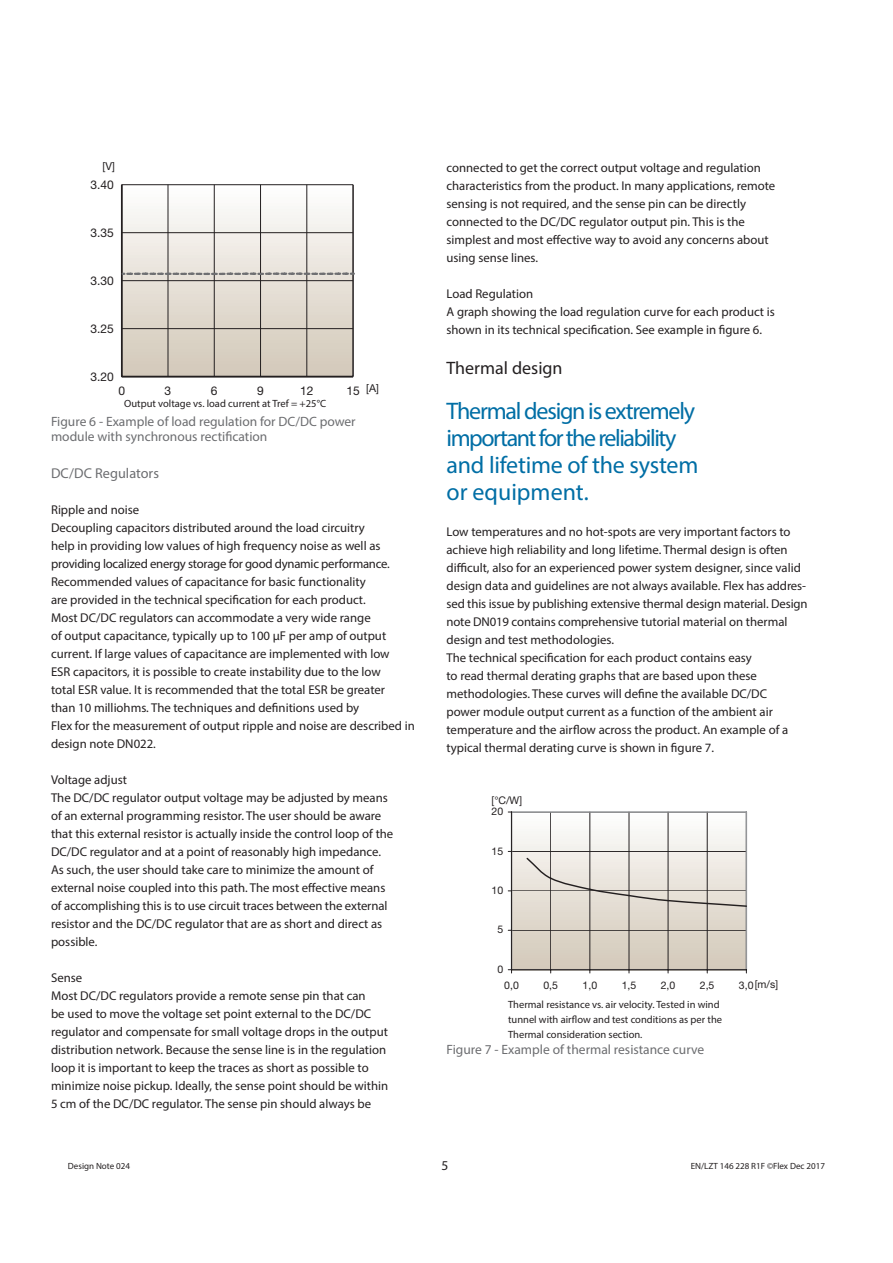
<style>
.page{position:relative;width:893px;height:1263px;background:#fff}
.page>*{position:absolute;margin:0;border:0;box-sizing:border-box;transform-origin:0 0}
.INSIDA__Framhävd{font:24px/27px "Myriad Pro";letter-spacing:-.05em;color:#006ea5}
.INSIDA__Mellanrubrik{font:18px "Myriad Pro";color:#231f20}
.INSIDA__Underrubrik{font:14.25px "Myriad Pro";letter-spacing:.005em;color:#6c6d70}
.INSIDA__Bildtext{font:13.5px "Myriad Pro";color:#6c6d70}
.t1{font:13.5px "Myriad Pro";color:#231f20}
.INSIDA__Brödtext{font:12.75px/18px "Myriad Pro";color:#231f20}
.INSIDA__Underrubrik-2{font:12.75px "Myriad Pro";color:#231f20}
.t2{font:12px "Ericsson Sans";color:#231f20}
.t3{font:10.8px "Ericsson Sans";color:#201d1e}
.INSIDA__Graftext{font:10.5px/15px "Myriad Pro";color:#231f20}
.t4{font:10.5px "Ericsson Sans";color:#231f20}
.t5{font:9px "Myriad Pro";color:#231f20}
</style>
<div class="page">
<svg style="left:122px;top:185px;width:230px;height:191px"></svg>
<hr style="left:168px;top:185px;width:1px;height:192px;background:#231f20">
<hr style="left:214px;top:185px;width:1px;height:192px;background:#231f20">
<hr style="left:260px;top:185px;width:1px;height:192px;background:#231f20">
<hr style="left:306px;top:185px;width:1px;height:192px;background:#231f20">
<hr style="left:352px;top:185px;width:2px;height:192px;background:#231f20">
<hr style="left:121px;top:185px;width:1px;height:192px;background:#231f20">
<hr style="left:122px;top:376px;width:231px;height:1px;background:#231f20">
<hr style="left:122px;top:328px;width:231px;height:1px;background:#231f20">
<hr style="left:122px;top:280px;width:231px;height:1px;background:#231f20">
<hr style="left:122px;top:232px;width:231px;height:1px;background:#231f20">
<hr style="left:122px;top:184px;width:231px;height:1px;background:#231f20">
<svg style="left:123px;top:273px;width:231px;height:2px"></svg>
<div style="left:512px;top:811px;width:234px;height:159px;background:linear-gradient(to bottom,#fcfcfb,#d1c6b6)"></div>
<hr style="left:512px;top:930px;width:234px;height:1px;background:#231f20">
<hr style="left:512px;top:891px;width:234px;height:1px;background:#231f20">
<hr style="left:512px;top:851px;width:234px;height:1px;background:#231f20">
<hr style="left:551px;top:812px;width:1px;height:158px;background:#231f20">
<hr style="left:590px;top:812px;width:1px;height:158px;background:#231f20">
<hr style="left:629px;top:812px;width:1px;height:158px;background:#231f20">
<hr style="left:668px;top:812px;width:1px;height:158px;background:#231f20">
<hr style="left:707px;top:812px;width:1px;height:158px;background:#231f20">
<hr style="left:512px;top:811px;width:234px;height:2px;background:#939598">
<hr style="left:746px;top:812px;width:1px;height:158px;background:#939598">
<hr style="left:511px;top:812px;width:1px;height:158px;background:#231f20">
<hr style="left:512px;top:969px;width:234px;height:1px;background:#231f20">
<svg style="left:525px;top:856px;width:221px;height:51px;background:#ddd8d1"></svg>
<p class="t3" style="left:103px;top:160px;width:14px">[V]</p>
<p class="t2" style="left:90px;top:177px;width:25px">3.40</p>
<p class="t2" style="left:90px;top:225px;width:25px">3.35</p>
<p class="t2" style="left:90px;top:273px;width:25px">3.30</p>
<p class="t2" style="left:90px;top:321px;width:25px">3.25</p>
<p class="t2" style="left:90px;top:369px;width:25px">3.20</p>
<p class="t3" style="left:366px;top:382px;width:14px">[A]</p>
<p class="t2" style="left:118px;top:384px;width:8px">0</p>
<p class="t2" style="left:165px;top:384px;width:8px">3</p>
<p class="t2" style="left:211px;top:384px;width:8px">6</p>
<p class="t2" style="left:257px;top:384px;width:8px">9</p>
<p class="t2" style="left:300px;top:384px;width:15px">12</p>
<p class="t2" style="left:346px;top:384px;width:15px">15</p>
<p class="INSIDA__Graftext" style="left:124px;top:395px;width:203px">Output voltage vs. load current at Tref = +25°C</p>
<p class="INSIDA__Bildtext" style="left:51px;top:413px;width:306px">Figure 6 - Example of load regulation for DC/DC power</p>
<p class="INSIDA__Bildtext" style="left:51px;top:428px;width:218px">module with synchronous rectification</p>
<p class="INSIDA__Underrubrik" style="left:51px;top:465px;width:110px">DC/DC Regulators</p>
<p class="INSIDA__Underrubrik-2" style="left:51px;top:502px;width:90px">Ripple and noise</p>
<p class="INSIDA__Brödtext" style="left:51px;top:519px;width:315px">Decoupling capacitors distributed around the load circuitry</p>
<p class="INSIDA__Brödtext" style="left:51px;top:537px;width:340px">help in providing low values of high frequency noise as well as providing localized energy storage for good dynamic performance.<br>Recommended values of capacitance for basic functionality<br>are provided in the technical specification for each product.<br>Most DC/DC regulators can accommodate a very wide range<br>of output capacitance, typically up to 100 μF per amp of output current. If large values of capacitance are implemented with low ESR capacitors, it is possible to create instability due to the low total ESR value. It is recommended that the total ESR be greater than 10 milliohms. The techniques and definitions used by</p>
<p class="INSIDA__Brödtext" style="left:51px;top:717px;width:365px">Flex for the measurement of output ripple and noise are described in design note DN022.</p>
<p class="INSIDA__Underrubrik-2" style="left:51px;top:772px;width:78px">Voltage adjust</p>
<p class="INSIDA__Brödtext" style="left:51px;top:789px;width:344px">The DC/DC regulator output voltage may be adjusted by means of an external programming resistor. The user should be aware that this external resistor is actually inside the control loop of the DC/DC regulator and at a point of reasonably high impedance.<br>As such, the user should take care to minimize the amount of external noise coupled into this path. The most effective means of accomplishing this is to use circuit traces between the external resistor and the DC/DC regulator that are as short and direct as possible.</p>
<p class="INSIDA__Underrubrik-2" style="left:51px;top:970px;width:33px">Sense</p>
<p class="INSIDA__Brödtext" style="left:51px;top:987px;width:339px">Most DC/DC regulators provide a remote sense pin that can<br>be used to move the voltage set point external to the DC/DC regulator and compensate for small voltage drops in the output distribution network. Because the sense line is in the regulation loop it is important to keep the traces as short as possible to minimize noise pickup. Ideally, the sense point should be within 5 cm of the DC/DC regulator. The sense pin should always be</p>
<p class="INSIDA__Brödtext" style="left:446px;top:159px;width:316px">connected to get the correct output voltage and regulation</p>
<p class="INSIDA__Brödtext" style="left:446px;top:177px;width:330px">characteristics from the product. In many applications, remote sensing is not required, and the sense pin can be directly</p>
<p class="INSIDA__Brödtext" style="left:446px;top:213px;width:300px">connected to the DC/DC regulator output pin. This is the</p>
<p class="INSIDA__Brödtext" style="left:446px;top:231px;width:324px">simplest and most effective way to avoid any concerns about using sense lines.</p>
<p class="INSIDA__Underrubrik-2" style="left:446px;top:286px;width:88px">Load Regulation</p>
<p class="INSIDA__Brödtext" style="left:446px;top:303px;width:330px">A graph showing the load regulation curve for each product is shown in its technical specification. See example in figure 6.</p>
<p class="INSIDA__Mellanrubrik" style="left:446px;top:357px;width:117px">Thermal design</p>
<p class="INSIDA__Framhävd" style="left:446px;top:397px;width:253px">Thermal design is extremely important for the reliability and lifetime of the system or equipment.</p>
<p class="INSIDA__Brödtext" style="left:446px;top:523px;width:363px">Low temperatures and no hot-spots are very important factors to achieve high reliability and long lifetime. Thermal design is often difficult, also for an experienced power system designer, since valid design data and guidelines are not always available. Flex has addres&shy;sed this issue by publishing extensive thermal design material. Design note DN019 contains comprehensive tutorial material on thermal design and test methodologies.</p>
<p class="INSIDA__Brödtext" style="left:446px;top:649px;width:307px">The technical specification for each product contains easy</p>
<p class="INSIDA__Brödtext" style="left:446px;top:667px;width:312px">to read thermal derating graphs that are based upon these</p>
<p class="INSIDA__Brödtext" style="left:446px;top:685px;width:343px">methodologies. These curves will define the available DC/DC power module output current as a function of the ambient air temperature and the airflow across the product. An example of a typical thermal derating curve is shown in figure 7.</p>
<p class="t4" style="left:492px;top:794px;width:32px">[°C/W]</p>
<p class="t4" style="left:492px;top:805px;width:13px">20</p>
<p class="t4" style="left:492px;top:844px;width:13px">15</p>
<p class="t4" style="left:492px;top:884px;width:13px">10</p>
<p class="t4" style="left:497px;top:923px;width:7px">5</p>
<p class="t4" style="left:497px;top:963px;width:7px">0</p>
<p class="t4" style="left:504px;top:978px;width:16px">0,0</p>
<p class="t4" style="left:543px;top:978px;width:16px">0,5</p>
<p class="t4" style="left:582px;top:978px;width:16px">1,0</p>
<p class="t4" style="left:622px;top:978px;width:16px">1,5</p>
<p class="t4" style="left:661px;top:978px;width:16px">2,0</p>
<p class="t4" style="left:700px;top:978px;width:16px">2,5</p>
<p class="t4" style="left:739px;top:978px;width:41px">3,0[m/s]</p>
<p class="INSIDA__Graftext" style="left:508px;top:997px;width:215px">Thermal resistance vs. air velocity. Tested in wind tunnel with airflow and test conditions as per the<br>Thermal consideration section.</p>
<p class="INSIDA__Bildtext" style="left:446px;top:1041px;width:259px">Figure 7 - Example of thermal resistance curve</p>
<p class="t5" style="left:68px;top:1161px;width:64px">Design Note 024</p>
<p class="t1" style="left:441px;top:1157px;width:8px">5</p>
<p class="t5" style="left:691px;top:1160px;width:136px">EN/LZT 146 228 R1F ©Flex Dec 2017</p>
</div>
